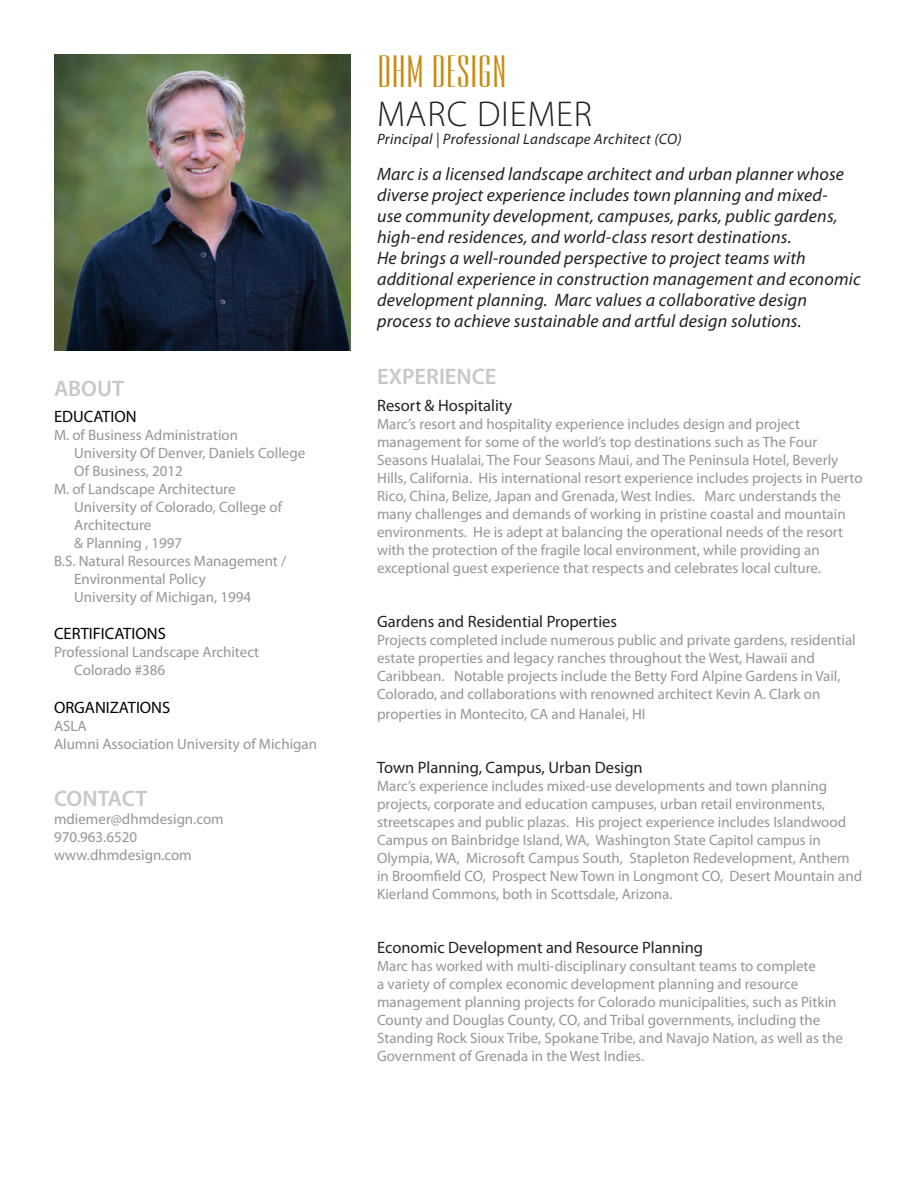
<style>
.page{position:relative;width:918px;height:1188px;background:#fff}
.page>*{position:absolute;margin:0;border:0;box-sizing:border-box;transform-origin:0 0}
.t1{font:45px "Expel Extended Normal";color:#c8890e}
.t2{font:300 36px "Myriad Pro";letter-spacing:.025em;color:#231f20}
.t3{font:600 22.5px "Myriad Pro";color:#c7c8ca}
.t4{font:italic 18px/21px "Myriad Pro";letter-spacing:.01em;color:#231f20}
.t5{font:16.5px "Myriad Pro";color:#231f20}
.t6{font:16.5px "Myriad Pro";color:#010101}
.t7{font:15px/18px "Myriad Pro";color:#939598}
.t8{font:italic 15px "Myriad Pro";letter-spacing:.025em;color:#231f20}
</style>
<div class="page">
<img style="left:54px;top:54px;width:297px;height:297px">
<p class="t3" style="left:54px;top:374px;width:71px">ABOUT</p>
<p class="t6" style="left:54px;top:406px;width:84px">EDUCATION</p>
<p class="t7" style="left:54px;top:425px;width:186px">M. of Business Administration</p>
<p class="t7" style="left:74px;top:443px;width:233px">University Of Denver, Daniels College</p>
<p class="t7" style="left:74px;top:461px;width:110px">Of Business, 2012</p>
<p class="t7" style="left:54px;top:479px;width:183px">M. of Landscape Architecture</p>
<p class="t7" style="left:74px;top:497px;width:209px">University of Colorado, College of<br>Architecture</p>
<p class="t7" style="left:74px;top:533px;width:110px">&amp; Planning , 1997</p>
<p class="t7" style="left:54px;top:551px;width:234px">B.S. Natural Resources Management /</p>
<p class="t7" style="left:74px;top:569px;width:133px">Environmental Policy</p>
<p class="t7" style="left:74px;top:587px;width:178px">University of Michigan, 1994</p>
<p class="t6" style="left:54px;top:623px;width:113px">CERTIFICATIONS</p>
<p class="t7" style="left:54px;top:643px;width:207px">Professional Landscape Architect</p>
<p class="t7" style="left:74px;top:661px;width:93px">Colorado #386</p>
<p class="t6" style="left:54px;top:697px;width:118px">ORGANIZATIONS</p>
<p class="t7" style="left:54px;top:716px;width:34px">ASLA</p>
<p class="t7" style="left:54px;top:734px;width:265px">Alumni Association University of Michigan</p>
<p class="t3" style="left:54px;top:784px;width:95px">CONTACT</p>
<p class="t7" style="left:54px;top:809px;width:171px">mdiemer@dhmdesign.com</p>
<p class="t7" style="left:54px;top:827px;width:85px">970.963.6520</p>
<p class="t7" style="left:54px;top:845px;width:139px">www.dhmdesign.com</p>
<p class="t1" style="left:377px;top:47px;width:131px">DHM DESIGN</p>
<p class="t2" style="left:377px;top:92px;width:217px">MARC DIEMER</p>
<p class="t8" style="left:377px;top:129px;width:306px">Principal | Professional Landscape Architect (CO)</p>
<p class="t4" style="left:377px;top:163px;width:485px">Marc is a licensed landscape architect and urban planner whose diverse project experience includes town planning and mixed-<br>use community development, campuses, parks, public gardens, high-end residences, and world-class resort destinations.<br>He brings a well-rounded perspective to project teams with additional experience in construction management and economic development planning. Marc values a collaborative design process to achieve sustainable and artful design solutions.</p>
<p class="t3" style="left:377px;top:362px;width:121px">EXPERIENCE</p>
<p class="t5" style="left:377px;top:395px;width:137px">Resort &amp; Hospitality</p>
<p class="t7" style="left:377px;top:415px;width:487px">Marc’s resort and hospitality experience includes design and project management for some of the world’s top destinations such as The Four Seasons Hualalai, The Four Seasons Maui, and The Peninsula Hotel, Beverly Hills, California. His international resort experience includes projects in Puerto Rico, China, Belize, Japan and Grenada, West Indies. Marc understands the many challenges and demands of working in pristine coastal and mountain environments. He is adept at balancing the operational needs of the resort with the protection of the fragile local environment, while providing an exceptional guest experience that respects and celebrates local culture.</p>
<p class="t5" style="left:377px;top:611px;width:241px">Gardens and Residential Properties</p>
<p class="t7" style="left:377px;top:631px;width:480px">Projects completed include numerous public and private gardens, residential estate properties and legacy ranches throughout the West, Hawaii and Caribbean. Notable projects include the Betty Ford Alpine Gardens in Vail, Colorado, and collaborations with renowned architect Kevin A. Clark on</p>
<p class="t7" style="left:377px;top:704px;width:270px">properties in Montecito, CA and Hanalei, HI</p>
<p class="t5" style="left:377px;top:757px;width:267px">Town Planning, Campus, Urban Design</p>
<p class="t7" style="left:377px;top:776px;width:487px">Marc’s experience includes mixed-use developments and town planning projects, corporate and education campuses, urban retail environments, streetscapes and public plazas. His project experience includes Islandwood Campus on Bainbridge Island, WA, Washington State Capitol campus in Olympia, WA, Microsoft Campus South, Stapleton Redevelopment, Anthem in Broomfield CO, Prospect New Town in Longmont CO, Desert Mountain and Kierland Commons, both in Scottsdale, Arizona.</p>
<p class="t5" style="left:377px;top:937px;width:328px">Economic Development and Resource Planning</p>
<p class="t7" style="left:377px;top:956px;width:468px">Marc has worked with multi-disciplinary consultant teams to complete<br>a variety of complex economic development planning and resource management planning projects for Colorado municipalities, such as Pitkin County and Douglas County, CO, and Tribal governments, including the Standing Rock Sioux Tribe, Spokane Tribe, and Navajo Nation, as well as the Government of Grenada in the West Indies.</p>
</div>
